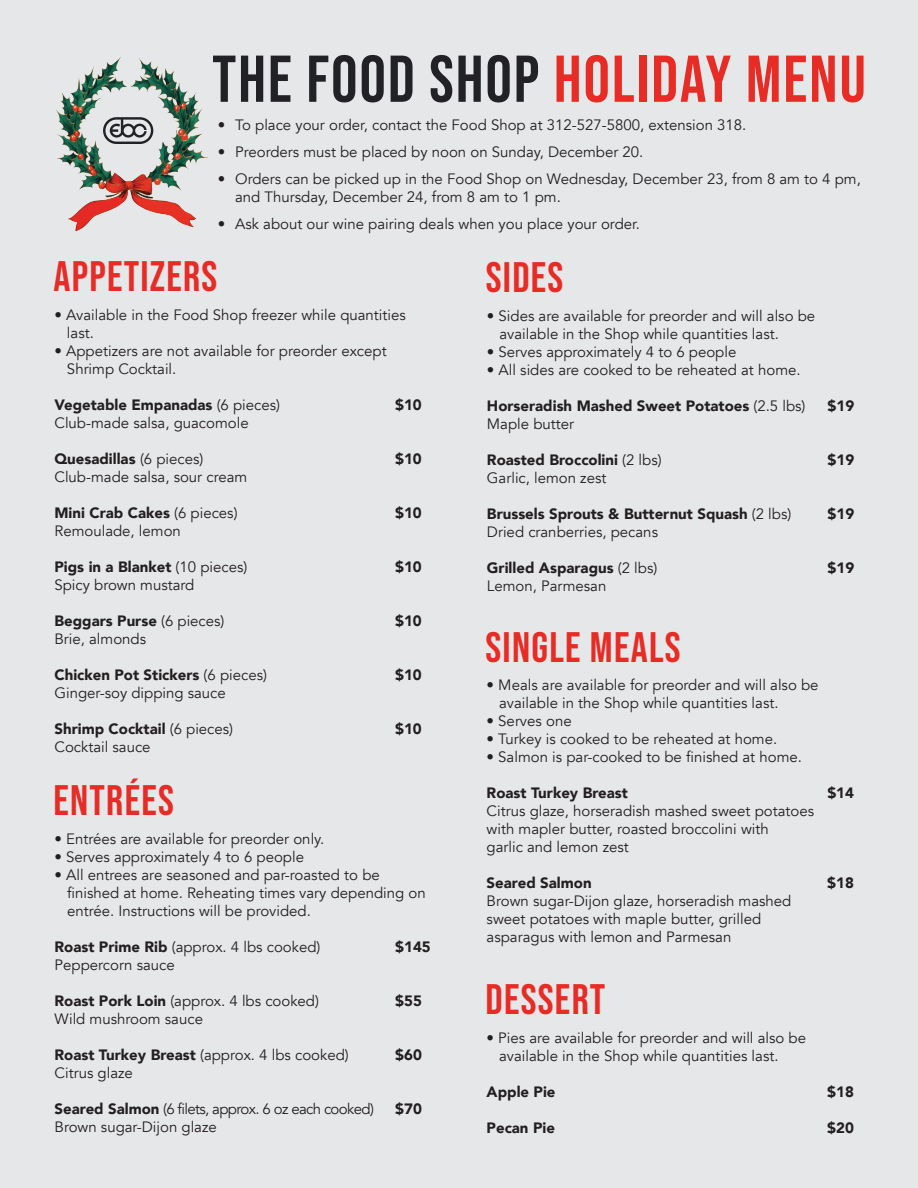
<style>
.page{position:relative;width:918px;height:1188px;background:#e6e7e9}
.page>*{position:absolute;margin:0;border:0;box-sizing:border-box;transform-origin:0 0}
.t1{font:66px "Bebas Neue";letter-spacing:.03em;color:#212126}
.t2{font:42.45px "Bebas Neue";letter-spacing:.03em;color:#e72c26}
.t3{font:15px/18px "Avenir";color:#231f20}
.t4{font:900 15px "Avenir";color:#231f20}
.t5{font:15px "Avenir";letter-spacing:-.04em;color:#231f20}
.s1{color:#e72c26}
.s2{font-weight:400}
.s3{font-weight:900}
</style>
<div class="page">
<img style="left:55px;top:57px;width:153px;height:175px">
<svg style="left:103px;top:117px;width:50px;height:27px"></svg>
<h1 class="t1" style="left:212px;top:42px;width:655px">THE FOOD SHOP <span class="s1">HOLIDAY MENU</span></h1>
<p class="t3" style="left:218px;top:112px;width:9px;line-height:27px;text-align:justify">• • •</p>
<p class="t3" style="left:218px;top:215px;width:9px">•</p>
<p class="t3" style="left:235px;top:112px;width:627px;line-height:27px">To place your order, contact the Food Shop at 312-527-5800, extension 318.<br>Preorders must be placed by noon on Sunday, December 20.<br>Orders can be picked up in the Food Shop on Wednesday, December 23, from 8 am to 4 pm,</p>
<p class="t3" style="left:235px;top:184px;width:406px;line-height:27px">and Thursday, December 24, from 8 am to 1 pm.<br>Ask about our wine pairing deals when you place your order.</p>
<h2 class="t2" style="left:53px;top:252px;width:165px">APPETIZERS</h2>
<p class="t3" style="left:67px;top:306px;width:340px;text-indent:-13px">• Available in the Food Shop freezer while quantities last.</p>
<p class="t3" style="left:67px;top:342px;width:321px;text-indent:-13px">• Appetizers are not available for preorder except<br>Shrimp Cocktail.</p>
<p class="t4" style="left:54px;top:392px;width:227px">Vegetable Empanadas <span class="s2">(6 pieces)</span></p>
<p class="t4" style="left:395px;top:392px;width:28px">$10</p>
<p class="t3" style="left:54px;top:414px;width:196px">Club-made salsa, guacomole</p>
<p class="t4" style="left:54px;top:446px;width:150px">Quesadillas <span class="s2">(6 pieces)</span></p>
<p class="t4" style="left:395px;top:446px;width:28px">$10</p>
<p class="t3" style="left:54px;top:468px;width:194px">Club-made salsa, sour cream</p>
<p class="t4" style="left:54px;top:500px;width:185px">Mini Crab Cakes <span class="s2">(6 pieces)</span></p>
<p class="t4" style="left:395px;top:500px;width:28px">$10</p>
<p class="t3" style="left:54px;top:522px;width:128px">Remoulade, lemon</p>
<p class="t4" style="left:54px;top:554px;width:194px">Pigs in a Blanket <span class="s2">(10 pieces)</span></p>
<p class="t4" style="left:395px;top:554px;width:28px">$10</p>
<p class="t3" style="left:54px;top:576px;width:141px">Spicy brown mustard</p>
<p class="t4" style="left:54px;top:608px;width:172px">Beggars Purse <span class="s2">(6 pieces)</span></p>
<p class="t4" style="left:395px;top:608px;width:28px">$10</p>
<p class="t3" style="left:54px;top:630px;width:93px">Brie, almonds</p>
<p class="t4" style="left:54px;top:662px;width:214px">Chicken Pot Stickers <span class="s2">(6 pieces)</span></p>
<p class="t4" style="left:395px;top:662px;width:28px">$10</p>
<p class="t3" style="left:54px;top:684px;width:173px">Ginger-soy dipping sauce</p>
<p class="t4" style="left:54px;top:716px;width:180px">Shrimp Cocktail <span class="s2">(6 pieces)</span></p>
<p class="t4" style="left:395px;top:716px;width:28px">$10</p>
<p class="t3" style="left:54px;top:738px;width:98px">Cocktail sauce</p>
<h2 class="t2" style="left:53px;top:776px;width:122px">ENTRÉES</h2>
<p class="t3" style="left:55px;top:830px;width:271px">• Entrées are available for preorder only.</p>
<p class="t3" style="left:55px;top:848px;width:251px">• Serves approximately 4 to 6 people</p>
<p class="t3" style="left:67px;top:866px;width:360px;text-indent:-13px">• All entrees are seasoned and par-roasted to be finished at home. Reheating times vary depending on entrée. Instructions will be provided.</p>
<p class="t3" style="left:55px;top:938px;width:267px"><span class="s3">Roast Prime Rib</span> (approx. 4 lbs cooked)</p>
<p class="t4" style="left:395px;top:933px;width:37px">$145</p>
<p class="t3" style="left:55px;top:956px;width:122px">Peppercorn sauce</p>
<p class="t3" style="left:55px;top:992px;width:266px"><span class="s3">Roast Pork Loin</span> (approx. 4 lbs cooked)</p>
<p class="t4" style="left:395px;top:987px;width:28px">$55</p>
<p class="t3" style="left:55px;top:1010px;width:150px">Wild mushroom sauce</p>
<p class="t3" style="left:55px;top:1046px;width:296px"><span class="s3">Roast Turkey Breast</span> (approx. 4 lbs cooked)</p>
<p class="t4" style="left:395px;top:1041px;width:28px">$60</p>
<p class="t3" style="left:55px;top:1064px;width:80px">Citrus glaze</p>
<p class="t5" style="left:55px;top:1099px;width:321px"><span class="s3">Seared Salmon</span> (6 filets, approx. 6 oz each cooked)</p>
<p class="t4" style="left:395px;top:1095px;width:28px">$70</p>
<p class="t3" style="left:55px;top:1118px;width:164px">Brown sugar-Dijon glaze</p>
<h2 class="t2" style="left:486px;top:254px;width:79px">SIDES</h2>
<p class="t3" style="left:499px;top:307px;width:317px;text-indent:-13px">• Sides are available for preorder and will also be available in the Shop while quantities last.</p>
<p class="t3" style="left:487px;top:343px;width:251px">• Serves approximately 4 to 6 people</p>
<p class="t3" style="left:487px;top:361px;width:315px">• All sides are cooked to be reheated at home.</p>
<p class="t4" style="left:487px;top:393px;width:320px">Horseradish Mashed Sweet Potatoes <span class="s2">(2.5 lbs)</span></p>
<p class="t4" style="left:828px;top:393px;width:28px">$19</p>
<p class="t3" style="left:487px;top:415px;width:89px">Maple butter</p>
<p class="t4" style="left:487px;top:447px;width:176px">Roasted Broccolini <span class="s2">(2 lbs)</span></p>
<p class="t4" style="left:828px;top:447px;width:28px">$19</p>
<p class="t3" style="left:487px;top:469px;width:121px">Garlic, lemon zest</p>
<p class="t4" style="left:487px;top:501px;width:306px">Brussels Sprouts &amp; Butternut Squash <span class="s2">(2 lbs)</span></p>
<p class="t4" style="left:828px;top:501px;width:28px">$19</p>
<p class="t3" style="left:487px;top:523px;width:173px">Dried cranberries, pecans</p>
<p class="t4" style="left:487px;top:555px;width:172px">Grilled Asparagus <span class="s2">(2 lbs)</span></p>
<p class="t4" style="left:828px;top:555px;width:28px">$19</p>
<p class="t3" style="left:487px;top:577px;width:121px">Lemon, Parmesan</p>
<h2 class="t2" style="left:486px;top:623px;width:197px">SINGLE MEALS</h2>
<p class="t3" style="left:499px;top:676px;width:321px;text-indent:-13px">• Meals are available for preorder and will also be available in the Shop while quantities last.</p>
<p class="t3" style="left:487px;top:712px;width:87px">• Serves one</p>
<p class="t3" style="left:487px;top:730px;width:292px">• Turkey is cooked to be reheated at home.</p>
<p class="t3" style="left:487px;top:748px;width:317px">• Salmon is par-cooked to be finished at home.</p>
<p class="t4" style="left:487px;top:780px;width:143px">Roast Turkey Breast</p>
<p class="t4" style="left:827px;top:780px;width:28px">$14</p>
<p class="t3" style="left:487px;top:802px;width:329px">Citrus glaze, horseradish mashed sweet potatoes with mapler butter, roasted broccolini with<br>garlic and lemon zest</p>
<p class="t4" style="left:487px;top:870px;width:106px">Seared Salmon</p>
<p class="t4" style="left:827px;top:870px;width:28px">$18</p>
<p class="t3" style="left:487px;top:892px;width:306px">Brown sugar-Dijon glaze, horseradish mashed sweet potatoes with maple butter, grilled asparagus with lemon and Parmesan</p>
<h2 class="t2" style="left:486px;top:976px;width:121px">DESSERT</h2>
<p class="t3" style="left:499px;top:1029px;width:308px;text-indent:-13px">• Pies are available for preorder and will also be available in the Shop while quantities last.</p>
<p class="t4" style="left:487px;top:1079px;width:70px">Apple Pie</p>
<p class="t4" style="left:827px;top:1079px;width:28px">$18</p>
<p class="t4" style="left:487px;top:1115px;width:70px">Pecan Pie</p>
<p class="t4" style="left:827px;top:1115px;width:28px">$20</p>
</div>
